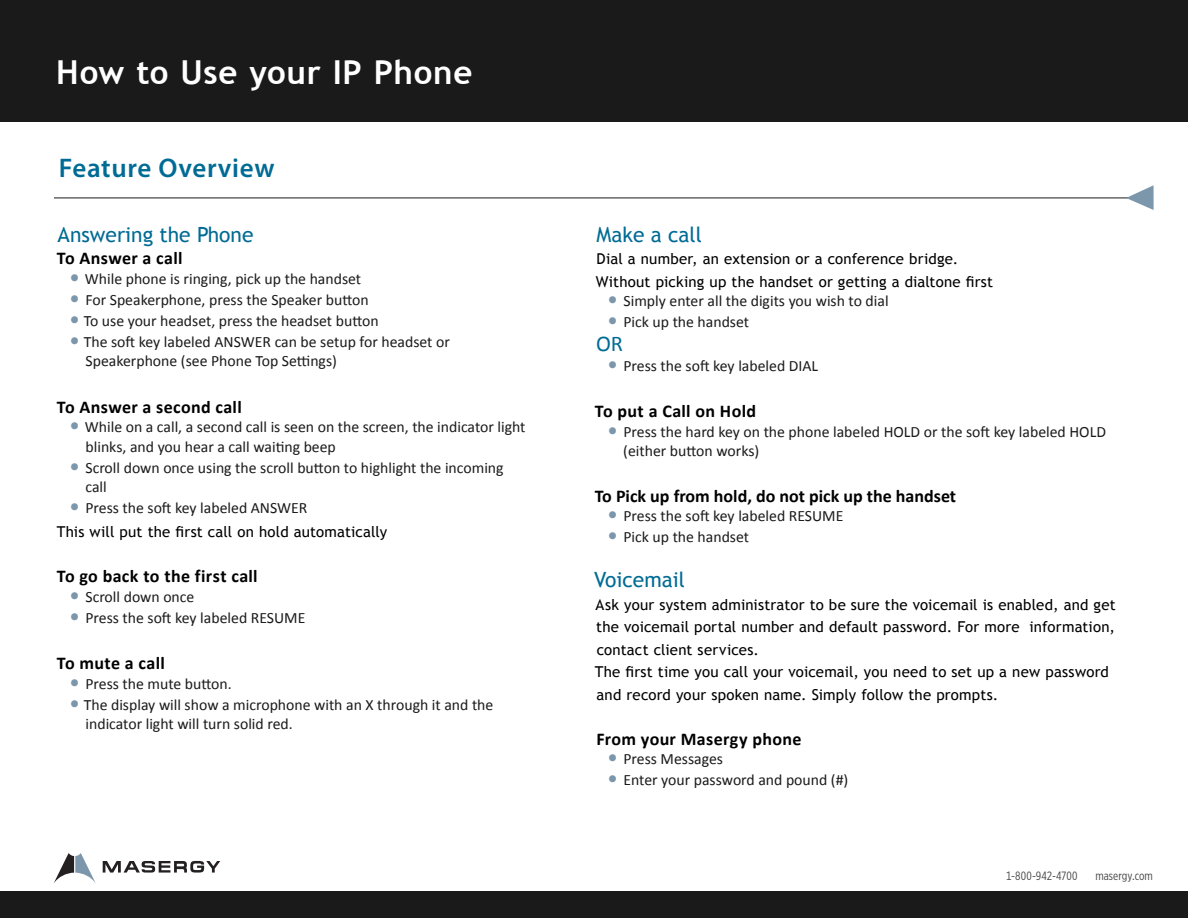
<style>
.page{position:relative;width:1188px;height:918px;background:#fff}
.page>*{position:absolute;margin:0;border:0;box-sizing:border-box;transform-origin:0 0}
.t1{font:700 33px "Trebuchet MS";letter-spacing:.02em;color:#fff}
.t2{font:600 27px "Myriad Pro";letter-spacing:.025em;color:#006b94}
.t3{font:22.5px "Calibri";color:#006b94}
.t4{font:21px "Trebuchet MS";color:#006b94}
.t5{font:700 18px "Calibri";letter-spacing:.015em;color:#000}
.t6{font:15.75px/19.5px "Calibri";color:#1a1a1a}
.t7{font:15px/22.5px "Trebuchet MS";letter-spacing:.015em;color:#000}
.t8{font:12px "Gotham X Narrow";letter-spacing:.005em;color:#454545}
.s1{font-weight:700;font-size:19.5px;color:#7c97ac}
</style>
<div class="page">
<div style="left:0;top:0;width:1188px;height:122px;background:#1a1a1a"></div>
<hr style="left:54px;top:198px;width:1089px;height:1px;background:#1a1a1a">
<svg style="left:1126px;top:185px;width:28px;height:25px"></svg>
<div style="left:0;top:891px;width:1188px;height:27px;background:#1a1a1a"></div>
<svg style="left:54px;top:853px;width:42px;height:30px"></svg>
<svg style="left:103px;top:861px;width:117px;height:12px"></svg>
<h1 class="t1" style="left:56px;top:52px;width:418px">How to Use your IP Phone</h1>
<h2 class="t2" style="left:59px;top:151px;width:217px">Feature Overview</h2>
<h3 class="t4" style="left:58px;top:222px;width:197px">Answering the Phone</h3>
<p class="t5" style="left:57px;top:247px;width:127px">To Answer a call</p>
<p class="t6" style="left:70px;top:268px;width:293px"><span class="s1">•</span> While phone is ringing, pick up the handset</p>
<p class="t6" style="left:70px;top:289px;width:301px"><span class="s1">•</span> For Speakerphone, press the Speaker button</p>
<p class="t6" style="left:70px;top:310px;width:311px"><span class="s1">•</span> To use your headset, press the headset button</p>
<p class="t6" style="left:86px;top:331px;width:366px;text-indent:-16px"><span class="s1">•</span> The soft key labeled ANSWER can be setup for headset or<br>Speakerphone (see Phone Top Settings)</p>
<p class="t5" style="left:57px;top:395px;width:186px">To Answer a second call</p>
<p class="t6" style="left:86px;top:416px;width:441px;text-indent:-16px"><span class="s1">•</span> While on a call, a second call is seen on the screen, the indicator light blinks, and you hear a call waiting beep</p>
<p class="t6" style="left:86px;top:457px;width:420px;text-indent:-16px"><span class="s1">•</span> Scroll down once using the scroll button to highlight the incoming call</p>
<p class="t6" style="left:70px;top:497px;width:239px"><span class="s1">•</span> Press the soft key labeled ANSWER</p>
<p class="t7" style="left:57px;top:521px;width:332px">This will put the first call on hold automatically</p>
<p class="t5" style="left:57px;top:565px;width:202px">To go back to the first call</p>
<p class="t6" style="left:70px;top:586px;width:126px"><span class="s1">•</span> Scroll down once</p>
<p class="t6" style="left:70px;top:607px;width:237px"><span class="s1">•</span> Press the soft key labeled RESUME</p>
<p class="t5" style="left:57px;top:652px;width:109px">To mute a call</p>
<p class="t6" style="left:70px;top:673px;width:164px"><span class="s1">•</span> Press the mute button.</p>
<p class="t6" style="left:86px;top:694px;width:409px;text-indent:-16px"><span class="s1">•</span> The display will show a microphone with an X through it and the indicator light will turn solid red.</p>
<h3 class="t4" style="left:597px;top:222px;width:107px">Make a call</h3>
<p class="t7" style="left:596px;top:248px;width:399px">Dial a number, an extension or a conference bridge.<br>Without picking up the handset or getting a dialtone first</p>
<p class="t6" style="left:608px;top:290px;width:282px"><span class="s1">•</span> Simply enter all the digits you wish to dial</p>
<p class="t6" style="left:608px;top:311px;width:143px"><span class="s1">•</span> Pick up the handset</p>
<h3 class="t3" style="left:596px;top:330px;width:28px">OR</h3>
<p class="t6" style="left:608px;top:355px;width:212px"><span class="s1">•</span> Press the soft key labeled DIAL</p>
<p class="t5" style="left:595px;top:400px;width:163px">To put a Call on Hold</p>
<p class="t6" style="left:623px;top:421px;width:484px;text-indent:-16px"><span class="s1">•</span> Press the hard key on the phone labeled HOLD or the soft key labeled HOLD (either button works)</p>
<p class="t5" style="left:595px;top:484px;width:363px">To Pick up from hold, do not pick up the handset</p>
<p class="t6" style="left:608px;top:505px;width:237px"><span class="s1">•</span> Press the soft key labeled RESUME</p>
<p class="t6" style="left:608px;top:526px;width:143px"><span class="s1">•</span> Pick up the handset</p>
<h3 class="t4" style="left:594px;top:567px;width:92px">Voicemail</h3>
<p class="t7" style="left:595px;top:593px;width:522px">Ask your system administrator to be sure the voicemail is enabled, and get the voicemail portal number and default password. For more information, contact client services.<br>The first time you call your voicemail, you need to set up a new password and record your spoken name. Simply follow the prompts.</p>
<p class="t5" style="left:596px;top:727px;width:207px">From your Masergy phone</p>
<p class="t6" style="left:608px;top:748px;width:117px"><span class="s1">•</span> Press Messages</p>
<p class="t6" style="left:608px;top:769px;width:242px"><span class="s1">•</span> Enter your password and pound (#)</p>
<p class="t8" style="left:1006px;top:869px;width:73px">1-800-942-4700</p>
<p class="t8" style="left:1095px;top:869px;width:59px">masergy.com</p>
</div>
